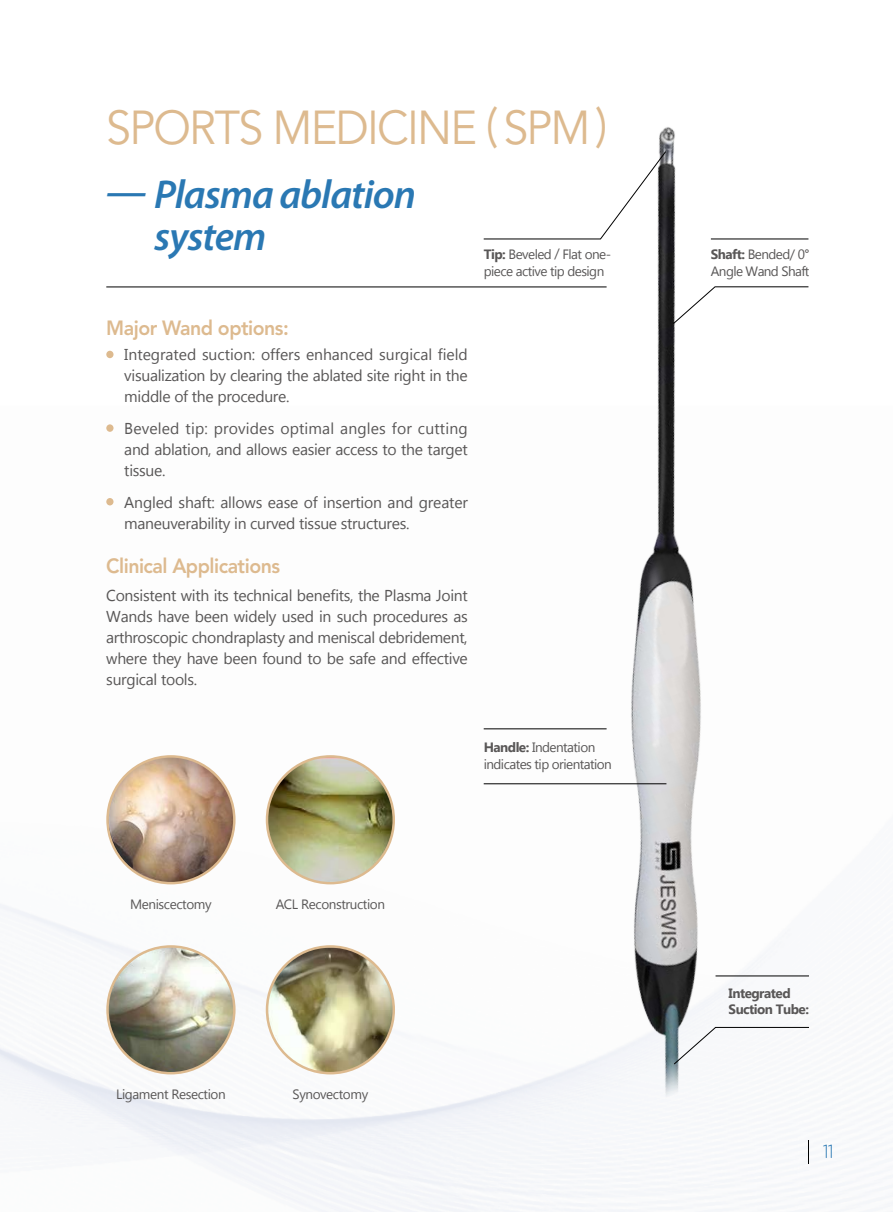
<style>
.page{position:relative;width:893px;height:1212px;background:#fff}
.page>*{position:absolute;margin:0;border:0;box-sizing:border-box;transform-origin:0 0}
.t1{font:47.25px "Avenir LT Std";letter-spacing:-.04em;color:#ddba8f;scale:.95 1}
.t2{font:italic 600 40.5px/42px "Myriad Pro";letter-spacing:-.025em;color:#2a78b3}
.t3{font:800 20.4px "Avenir";letter-spacing:-.025em;color:#ddba8f;scale:.95 1}
.t4{font:300 18.9px "Gotham Rounded";color:#2a78b3;scale:.95 1}
.t5{font:15.75px/21px "Lao UI";letter-spacing:-.02em;color:#595757;text-align:justify}
.t6{font:13.5px/16.5px "Lao UI";letter-spacing:-.04em;color:#595757}
.t7{font:700 13.5px/16.5px "Lao UI";letter-spacing:-.04em;color:#595757}
.s1{font-weight:700}
</style>
<div class="page">
<img style="left:0;top:498px;width:893px;height:714px">
<img style="left:230px;top:127px;width:663px;height:1015px">
<div style="left:106px;top:351px;width:8px;height:7px;background:#ddba8f;border-radius:50%"></div>
<div style="left:106px;top:424px;width:8px;height:8px;background:#ddba8f;border-radius:50%"></div>
<div style="left:106px;top:498px;width:8px;height:7px;background:#ddba8f;border-radius:50%"></div>
<img style="left:108px;top:756px;width:126px;height:127px;border-radius:63px">
<img style="left:267px;top:756px;width:127px;height:127px;border-radius:63px">
<img style="left:108px;top:947px;width:126px;height:126px">
<img style="left:267px;top:947px;width:127px;height:126px">
<svg style="left:483px;top:151px;width:183px;height:88px"></svg>
<svg style="left:673px;top:1027px;width:136px;height:38px"></svg>
<hr style="left:715px;top:976px;width:94px;height:1px;background:#000">
<svg style="left:673px;top:286px;width:136px;height:38px"></svg>
<hr style="left:711px;top:239px;width:97px;height:1px;background:#000">
<hr style="left:106px;top:287px;width:501px;height:1px;background:#000">
<hr style="left:484px;top:783px;width:182px;height:1px;background:#000">
<hr style="left:484px;top:728px;width:123px;height:1px;background:#000">
<svg style="left:808px;top:1140px;width:1px;height:23px"></svg>
<h1 class="t1" style="left:106px;top:101px;width:529px">SPORTS MEDICINE ( SPM )</h1>
<h2 class="t2" style="left:154px;top:172px;width:263px;text-indent:-48px">— Plasma ablation system</h2>
<p class="t6" style="left:484px;top:246px;width:129px"><span class="s1">Tip:</span> Beveled / Flat one&shy;piece active tip design</p>
<p class="t3" style="left:106px;top:316px;width:194px">Major Wand options:</p>
<p class="t5" style="left:124px;top:344px;width:345px">Integrated suction: offers enhanced surgical field visualization by clearing the ablated site right in the middle of the procedure.</p>
<p class="t5" style="left:124px;top:417px;width:345px">Beveled tip: provides optimal angles for cutting and ablation, and allows easier access to the target tissue.</p>
<p class="t5" style="left:124px;top:491px;width:345px">Angled shaft: allows ease of insertion and greater maneuverability in curved tissue structures.</p>
<p class="t3" style="left:106px;top:553px;width:184px">Clinical Applications</p>
<p class="t5" style="left:106px;top:584px;width:363px">Consistent with its technical benefits, the Plasma Joint Wands have been widely used in such procedures as arthroscopic chondraplasty and meniscal debridement, where they have been found to be safe and effective surgical tools.</p>
<p class="t6" style="left:484px;top:739px;width:130px"><span class="s1">Handle:</span> Indentation indicates tip orientation</p>
<p class="t6" style="left:130px;top:895px;width:83px">Meniscectomy</p>
<p class="t6" style="left:276px;top:895px;width:111px">ACL Reconstruction</p>
<p class="t6" style="left:116px;top:1085px;width:111px">Ligament Resection</p>
<p class="t6" style="left:293px;top:1085px;width:77px">Synovectomy</p>
<p class="t6" style="left:711px;top:246px;width:100px"><span class="s1">Shaft:</span> Bended/ 0°<br>Angle Wand Shaft</p>
<p class="t7" style="left:729px;top:984px;width:82px">Integrated<br>Suction Tube:</p>
<p class="t4" style="left:823px;top:1138px;width:13px">11</p>
</div>
